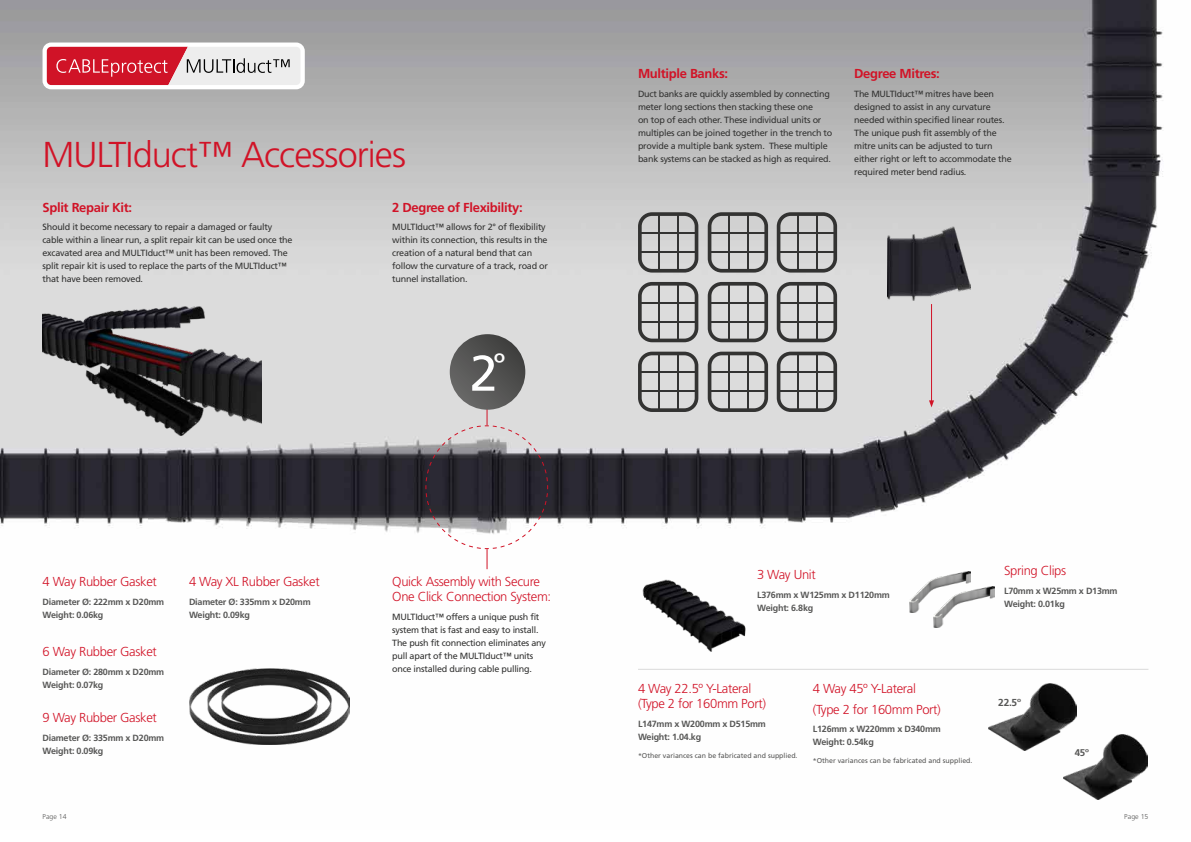
<style>
.page{position:relative;width:1191px;height:842px;background:#fff}
.page>*{position:absolute;margin:0;border:0;box-sizing:border-box;transform-origin:0 0}
.t1{font:50px "Frutiger";color:#fff}
.t2{font:300 36px "Frutiger";letter-spacing:-.025em;color:#d11327}
.t3{font:300 13px/15px "Frutiger";letter-spacing:-.025em;color:#d11327}
.t4{font:700 13px "Frutiger";letter-spacing:-.025em;color:#d11327}
.t5{font:700 10.1px "Frutiger";color:#575756}
.t6{font:700 9.8px "Frutiger";color:#575756}
.t7{font:9px/13px "Frutiger";letter-spacing:-.025em;color:#333332}
.t8{font:700 9px/13px "Frutiger";letter-spacing:-.025em;color:#575756}
.t9{font:7px "Frutiger";color:#575756}
.t10{font:300 7px "Frutiger";color:#575756}
</style>
<div class="page">
<img style="left:0;top:0;width:1163px;height:800px">
<img style="left:1063px;top:734px;width:84px;height:65px">
<img style="left:989px;top:683px;width:87px;height:68px">
<hr style="left:638px;top:669px;width:510px;height:1px;background:#dadada">
<img style="left:189px;top:669px;width:161px;height:75px">
<img style="left:638px;top:575px;width:113px;height:85px">
<img style="left:909px;top:571px;width:61px;height:42px">
<img style="left:934px;top:586px;width:60px;height:42px">
<div style="left:43px;top:43px;width:262px;height:46px;background:#fff;border-radius:9px"></div>
<svg style="left:47px;top:47px;width:253px;height:38px;background:#d77c86"></svg>
<img style="left:887px;top:227px;width:83px;height:73px">
<svg style="left:425px;top:407px;width:123px;height:162px"></svg>
<svg style="left:450px;top:334px;width:75px;height:76px;background:#545453"></svg>
<svg style="left:638px;top:212px;width:60px;height:61px;background:#ababab"></svg>
<hr style="left:640px;top:232px;width:56px;height:2px;background:#333332">
<hr style="left:640px;top:251px;width:56px;height:1px;background:#333332">
<hr style="left:677px;top:214px;width:1px;height:57px;background:#333332">
<hr style="left:658px;top:214px;width:1px;height:57px;background:#333332">
<svg style="left:638px;top:282px;width:60px;height:60px;background:#aeaead"></svg>
<hr style="left:640px;top:302px;width:56px;height:1px;background:#333332">
<hr style="left:640px;top:321px;width:56px;height:1px;background:#333332">
<hr style="left:677px;top:284px;width:1px;height:56px;background:#333332">
<hr style="left:658px;top:284px;width:1px;height:56px;background:#333332">
<svg style="left:707px;top:212px;width:61px;height:61px;background:#ababab"></svg>
<hr style="left:709px;top:232px;width:57px;height:2px;background:#333332">
<hr style="left:709px;top:251px;width:57px;height:1px;background:#333332">
<hr style="left:747px;top:214px;width:1px;height:57px;background:#333332">
<hr style="left:728px;top:214px;width:1px;height:57px;background:#333332">
<svg style="left:707px;top:282px;width:61px;height:60px;background:#aeaeae"></svg>
<hr style="left:709px;top:302px;width:57px;height:1px;background:#333332">
<hr style="left:709px;top:321px;width:57px;height:1px;background:#333332">
<hr style="left:747px;top:284px;width:1px;height:56px;background:#333332">
<hr style="left:728px;top:284px;width:1px;height:56px;background:#333332">
<svg style="left:638px;top:352px;width:60px;height:60px;background:#aeaeae"></svg>
<hr style="left:640px;top:372px;width:56px;height:1px;background:#333332">
<hr style="left:640px;top:391px;width:56px;height:1px;background:#333332">
<hr style="left:677px;top:353px;width:1px;height:57px;background:#333332">
<hr style="left:658px;top:353px;width:1px;height:57px;background:#333332">
<svg style="left:707px;top:352px;width:61px;height:60px;background:#aeaeae"></svg>
<hr style="left:709px;top:372px;width:57px;height:1px;background:#333332">
<hr style="left:709px;top:391px;width:57px;height:1px;background:#333332">
<hr style="left:747px;top:353px;width:1px;height:57px;background:#333332">
<hr style="left:728px;top:353px;width:1px;height:57px;background:#333332">
<svg style="left:776px;top:212px;width:61px;height:61px;background:#ababab"></svg>
<hr style="left:778px;top:232px;width:57px;height:2px;background:#333332">
<hr style="left:778px;top:251px;width:57px;height:1px;background:#333332">
<hr style="left:816px;top:214px;width:1px;height:57px;background:#333332">
<hr style="left:797px;top:214px;width:1px;height:57px;background:#333332">
<svg style="left:776px;top:282px;width:61px;height:60px;background:#aeaeae"></svg>
<hr style="left:778px;top:302px;width:57px;height:1px;background:#333332">
<hr style="left:778px;top:321px;width:57px;height:1px;background:#333332">
<hr style="left:816px;top:284px;width:1px;height:56px;background:#333332">
<hr style="left:797px;top:284px;width:1px;height:56px;background:#333332">
<svg style="left:776px;top:352px;width:61px;height:60px;background:#aeaeae"></svg>
<hr style="left:778px;top:372px;width:57px;height:1px;background:#333332">
<hr style="left:778px;top:391px;width:57px;height:1px;background:#333332">
<hr style="left:816px;top:353px;width:1px;height:57px;background:#333332">
<hr style="left:797px;top:353px;width:1px;height:57px;background:#333332">
<img style="left:43px;top:293px;width:218px;height:156px">
<hr style="left:931px;top:304px;width:1px;height:98px;background:#d11327">
<svg style="left:929px;top:400px;width:5px;height:7px"></svg>
<h2 class="t2" style="left:43px;top:135px;width:365px">MULTIduct™ Accessories</h2>
<h3 class="t4" style="left:43px;top:200px;width:91px">Split Repair Kit:</h3>
<p class="t7" style="left:43px;top:221px;width:251px">Should it become necessary to repair a damaged or faulty cable within a linear run, a split repair kit can be used once the excavated area and MULTIduct™ unit has been removed. The split repair kit is used to replace the parts of the MULTIduct™ that have been removed.</p>
<h3 class="t4" style="left:392px;top:200px;width:132px">2 Degree of Flexibility:</h3>
<p class="t7" style="left:392px;top:221px;width:157px">MULTIduct™ allows for 2° of flexibility within its connection, this results in the creation of a natural bend that can follow the curvature of a track, road or tunnel installation.</p>
<h1 class="t1" style="left:470px;top:344px;width:37px">2<sup>º</sup></h1>
<h3 class="t3" style="left:43px;top:574px;width:116px">4 Way Rubber Gasket</h3>
<p class="t8" style="left:43px;top:595px;width:123px">Diameter Ø: 222mm x D20mm<br>Weight: 0.06kg</p>
<h3 class="t3" style="left:43px;top:644px;width:116px">6 Way Rubber Gasket</h3>
<p class="t8" style="left:43px;top:665px;width:123px">Diameter Ø: 280mm x D20mm<br>Weight: 0.07kg</p>
<h3 class="t3" style="left:43px;top:710px;width:116px">9 Way Rubber Gasket</h3>
<p class="t8" style="left:43px;top:731px;width:123px">Diameter Ø: 335mm x D20mm<br>Weight: 0.09kg</p>
<h3 class="t3" style="left:189px;top:574px;width:132px">4 Way XL Rubber Gasket</h3>
<p class="t8" style="left:189px;top:595px;width:123px">Diameter Ø: 335mm x D20mm<br>Weight: 0.09kg</p>
<h3 class="t3" style="left:392px;top:574px;width:160px">Quick Assembly with Secure<br>One Click Connection System:</h3>
<p class="t7" style="left:392px;top:610px;width:155px">MULTIduct™ offers a unique push fit system that is fast and easy to install.<br>The push fit connection eliminates any pull apart of the MULTIduct™ units once installed during cable pulling.</p>
<h3 class="t4" style="left:638px;top:66px;width:92px">Multiple Banks:</h3>
<p class="t7" style="left:638px;top:87px;width:196px">Duct banks are quickly assembled by connecting meter long sections then stacking these one<br>on top of each other. These individual units or multiples can be joined together in the trench to provide a multiple bank system. These multiple bank systems can be stacked as high as required.</p>
<h3 class="t4" style="left:854px;top:66px;width:87px">Degree Mitres:</h3>
<p class="t7" style="left:854px;top:87px;width:159px">The MULTIduct™ mitres have been designed to assist in any curvature needed within specified linear routes.<br>The unique push fit assembly of the mitre units can be adjusted to turn either right or left to accommodate the required meter bend radius.</p>
<h3 class="t3" style="left:757px;top:567px;width:60px">3 Way Unit</h3>
<p class="t8" style="left:757px;top:588px;width:134px">L376mm x W125mm x D1120mm<br>Weight: 6.8kg</p>
<h3 class="t3" style="left:1004px;top:563px;width:64px">Spring Clips</h3>
<p class="t8" style="left:1004px;top:584px;width:115px">L70mm x W25mm x D13mm<br>Weight: 0.01kg</p>
<h3 class="t3" style="left:638px;top:681px;width:129px">4 Way 22.5º Y-Lateral (Type 2 for 160mm Port)</h3>
<p class="t8" style="left:638px;top:717px;width:129px">L147mm x W200mm x D515mm<br>Weight: 1.04.kg</p>
<p class="t9" style="left:638px;top:751px;width:161px">*Other variances can be fabricated and supplied.</p>
<h3 class="t3" style="left:813px;top:678px;width:129px;line-height:20.7px">4 Way 45º Y-Lateral (Type 2 for 160mm Port)</h3>
<p class="t8" style="left:813px;top:723px;width:129px">L126mm x W220mm x D340mm<br>Weight: 0.54kg</p>
<p class="t9" style="left:813px;top:757px;width:161px">*Other variances can be fabricated and supplied.</p>
<p class="t5" style="left:998px;top:697px;width:24px">22.5º</p>
<p class="t6" style="left:1074px;top:747px;width:16px">45º</p>
<p class="t10" style="left:43px;top:812px;width:26px">Page 14</p>
<p class="t10" style="left:1124px;top:812px;width:26px">Page 15</p>
</div>
